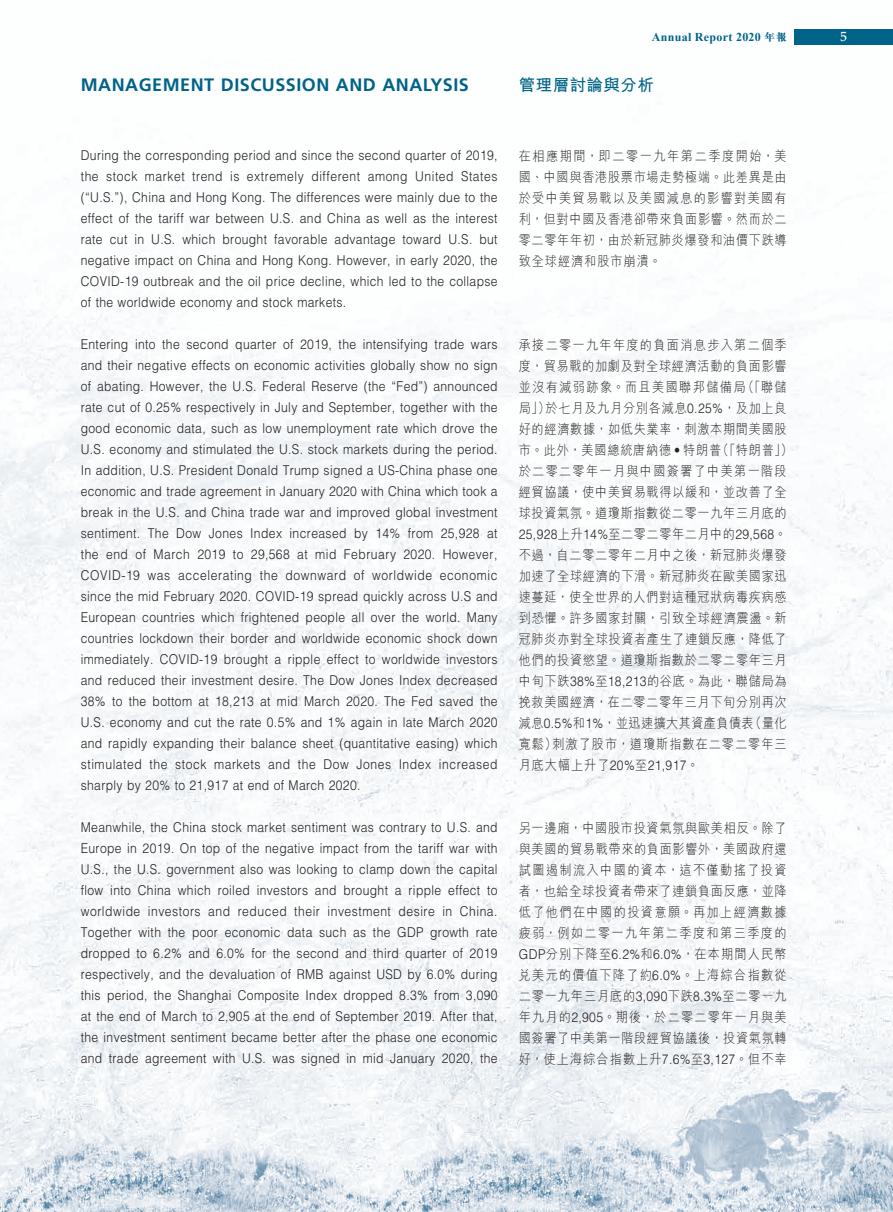
<style>
.page{position:relative;width:893px;height:1212px;background:#fff}
.page>*{position:absolute;margin:0;border:0;box-sizing:border-box;transform-origin:0 0}
.t1{font:700 18px "Frutiger LT Std";letter-spacing:.03em;color:#006387}
.t2{font:700 16.5px "M Hei HK";letter-spacing:.03em;color:#006387}
._00_txt{font:300 13.5px/21px "Helvetica LT Std";letter-spacing:.03em;color:#231f20;text-align:justify;scale:.9 1}
._00_txt_C{font:300 13.5px/21px "M Hei HK";letter-spacing:.06em;color:#231f20;text-align:justify;scale:.9 1}
.t3{font:500 13.5px "Palatino LT Std";color:#fff}
.t4{font:700 12px "Times New Roman";letter-spacing:.025em;color:#006387}
.s1{font-family:"M Sung HK";font-weight:800;font-size:10.5px}
.s2{font-family:"Helvetica LT Std"}
</style>
<div class="page">
<img style="left:1px;top:29px;width:892px;height:1183px">
<div style="left:795px;top:29px;width:98px;height:15px;background:#006387"></div>
<p class="t4" style="left:652px;top:28px;width:136px">Annual Report 2020 <span class="s1">年報</span></p>
<h1 class="t1" style="left:81px;top:75px;width:390px">MANAGEMENT DISCUSSION AND ANALYSIS</h1>
<p class="t2" style="left:519px;top:72px;width:137px">管理層討論與分析</p>
<p class="_00_txt" style="left:81px;top:145px;width:465px">During the corresponding period and since the second quarter of 2019, the stock market trend is extremely different among United States (“U.S.”), China and Hong Kong. The differences were mainly due to the effect of the tariff war between U.S. and China as well as the interest rate cut in U.S. which brought favorable advantage toward U.S. but negative impact on China and Hong Kong. However, in early 2020, the COVID-19 outbreak and the oil price decline, which led to the collapse of the worldwide economy and stock markets.</p>
<p class="_00_txt" style="left:81px;top:334px;width:465px">Entering into the second quarter of 2019, the intensifying trade wars and their negative effects on economic activities globally show no sign of abating. However, the U.S. Federal Reserve (the “Fed”) announced rate cut of 0.25% respectively in July and September, together with the good economic data, such as low unemployment rate which drove the U.S. economy and stimulated the U.S. stock markets during the period.<br>In addition, U.S. President Donald Trump signed a US-China phase one economic and trade agreement in January 2020 with China which took a break in the U.S. and China trade war and improved global investment sentiment. The Dow Jones Index increased by 14% from 25,928 at the end of March 2019 to 29,568 at mid February 2020. However, COVID-19 was accelerating the downward of worldwide economic since the mid February 2020. COVID-19 spread quickly across U.S and European countries which frightened people all over the world. Many countries lockdown their border and worldwide economic shock down immediately. COVID-19 brought a ripple effect to worldwide investors and reduced their investment desire. The Dow Jones Index decreased 38% to the bottom at 18,213 at mid March 2020. The Fed saved the U.S. economy and cut the rate 0.5% and 1% again in late March 2020 and rapidly expanding their balance sheet (quantitative easing) which stimulated the stock markets and the Dow Jones Index increased sharply by 20% to 21,917 at end of March 2020.</p>
<p class="_00_txt" style="left:81px;top:817px;width:465px">Meanwhile, the China stock market sentiment was contrary to U.S. and Europe in 2019. On top of the negative impact from the tariff war with U.S., the U.S. government also was looking to clamp down the capital flow into China which roiled investors and brought a ripple effect to worldwide investors and reduced their investment desire in China.<br>Together with the poor economic data such as the GDP growth rate dropped to 6.2% and 6.0% for the second and third quarter of 2019 respectively, and the devaluation of RMB against USD by 6.0% during this period, the Shanghai Composite Index dropped 8.3% from 3,090 at the end of March to 2,905 at the end of September 2019. After that, the investment sentiment became better after the phase one economic and trade agreement with U.S. was signed in mid January 2020, the</p>
<p class="_00_txt_C" style="left:519px;top:145px;width:299px">在相應期間，即二零一九年第二季度開始，美國、中國與香港股票市場走勢極端。此差異是由於受中美貿易戰以及美國減息的影響對美國有利，但對中國及香港卻帶來負面影響。然而於二零二零年年初，由於新冠肺炎爆發和油價下跌導致全球經濟和股市崩潰。</p>
<p class="_00_txt_C" style="left:519px;top:334px;width:306px;text-align:left">承接二零一九年年度的負面消息步入第二個季度，貿易戰的加劇及對全球經濟活動的負面影響並沒有減弱跡象。而且美國聯邦儲備局（「聯儲局」）於七月及九月分別各減息<span class="s2">0.25%</span>，及加上良好的經濟數據，如低失業率，刺激本期間美國股市。此外，美國總統唐納德 <span class="s2">•</span> 特朗普（「特朗普」）於二零二零年一月與中國簽署了中美第一階段經貿協議，使中美貿易戰得以緩和，並改善了全球投資氣氛。道瓊斯指數從二零一九年三月底的<br><span class="s2">25,928</span>上升<span class="s2">14%</span>至二零二零年二月中的<span class="s2">29,568</span>。不過，自二零二零年二月中之後，新冠肺炎爆發加速了全球經濟的下滑。新冠肺炎在歐美國家迅速蔓延，使全世界的人們對這種冠狀病毒疾病感到恐懼。許多國家封關，引致全球經濟震盪。新冠肺炎亦對全球投資者產生了連鎖反應，降低了他們的投資慾望。道瓊斯指數於二零二零年三月中旬下跌<span class="s2">38%</span>至<span class="s2">18,213</span>的谷底。為此，聯儲局為挽救美國經濟，在二零二零年三月下旬分別再次減息<span class="s2">0.5%</span>和<span class="s2">1%</span>，並迅速擴大其資產負債表（量化寬鬆）刺激了股市，道瓊斯指數在二零二零年三月底大幅上升了<span class="s2">20%</span>至<span class="s2">21,917</span>。</p>
<p class="_00_txt_C" style="left:519px;top:817px;width:299px">另一邊廂，中國股市投資氣氛與歐美相反。除了與美國的貿易戰帶來的負面影響外，美國政府還試圖遏制流入中國的資本，這不僅動搖了投資者，也給全球投資者帶來了連鎖負面反應，並降低了他們在中國的投資意願。再加上經濟數據疲弱，例如二零一九年第二季度和第三季度的<span class="s2">GDP</span>分別下降至<span class="s2">6.2%</span>和<span class="s2">6.0%</span>，在本期間人民幣兌美元的價值下降了約<span class="s2">6.0%</span>。上海綜合指數從二零一九年三月底的<span class="s2">3,090</span>下跌<span class="s2">8.3%</span>至二零一九年九月的<span class="s2">2,905</span>。期後，於二零二零年一月與美國簽署了中美第一階段經貿協議後，投資氣氛轉好，使上海綜合指數上升<span class="s2">7.6%</span>至<span class="s2">3,127</span>。但不幸</p>
<p class="t3" style="left:840px;top:28px;width:8px">5</p>
</div>
